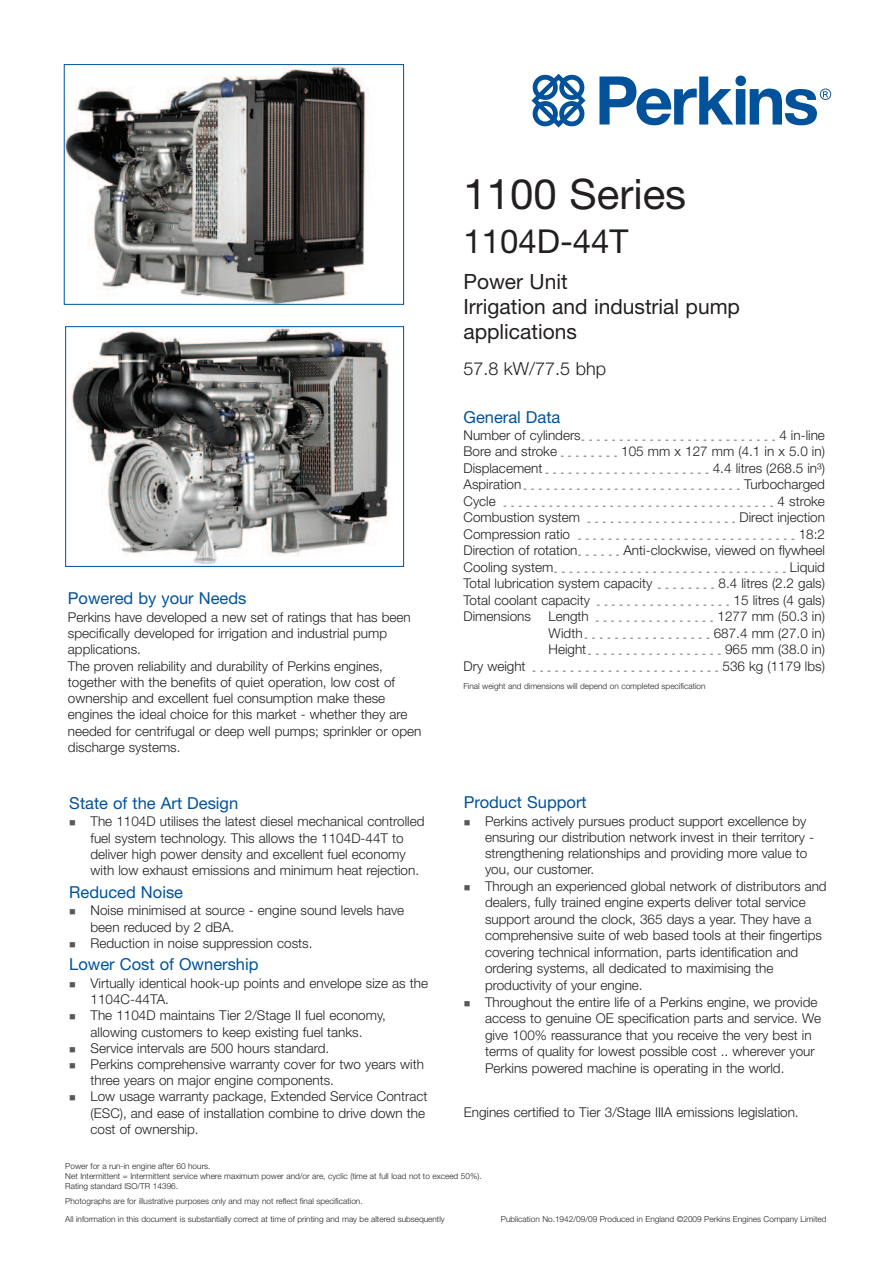
<style>
.page{position:relative;width:893px;height:1263px;background:#fff}
.page>*{position:absolute;margin:0;border:0;box-sizing:border-box;transform-origin:0 0}
.t1{font:42px "Helvetica Neue";color:#231f20}
.t2{font:33px "Helvetica Neue";color:#231f20}
.t3{font:21px/25.2px "Helvetica Neue";color:#231f20}
.t4{font:300 18px "Helvetica Neue";color:#231f20}
.t5{font:16.5px "Helvetica Neue";color:#01529b}
.t6{font:300 13.5px/16.2px "Helvetica Neue";color:#231f20}
.t7{font:300 10.5px/16.5px "Helvetica Neue";color:#231f20}
.t8{font:300 8.25px/9.9px "Helvetica Neue";color:#231f20}
</style>
<div class="page">
<svg style="left:531px;top:74px;width:54px;height:53px"></svg>
<svg style="left:599px;top:76px;width:232px;height:49px"></svg>
<img style="left:66px;top:66px;width:303px;height:237px">
<div style="left:64px;top:64px;width:340px;height:241px;border:1px solid #01529b"></div>
<img style="left:67px;top:328px;width:322px;height:237px">
<div style="left:65px;top:326px;width:339px;height:241px;border:1px solid #01529b"></div>
<p class="t5" style="left:68px;top:593px;width:180px">Powered by your Needs</p>
<p class="t6" style="left:68px;top:610px;width:355px">Perkins have developed a new set of ratings that has been specifically developed for irrigation and industrial pump applications.<br>The proven reliability and durability of Perkins engines, together with the benefits of quiet operation, low cost of ownership and excellent fuel consumption make these engines the ideal choice for this market - whether they are needed for centrifugal or deep well pumps; sprinkler or open discharge systems.</p>
<p class="t5" style="left:69px;top:797px;width:170px">State of the Art Design</p>
<p class="t6" style="left:91px;top:815px;width:335px">The 1104D utilises the latest diesel mechanical controlled fuel system technology. This allows the 1104D-44T to deliver high power density and excellent fuel economy with low exhaust emissions and minimum heat rejection.</p>
<p class="t5" style="left:69px;top:886px;width:115px">Reduced Noise</p>
<p class="t6" style="left:91px;top:904px;width:315px">Noise minimised at source - engine sound levels have been reduced by 2 dBA.<br>Reduction in noise suppression costs.</p>
<p class="t5" style="left:69px;top:958px;width:191px">Lower Cost of Ownership</p>
<p class="t6" style="left:91px;top:976px;width:339px">Virtually identical hook-up points and envelope size as the 1104C-44TA.<br>The 1104D maintains Tier 2/Stage II fuel economy, allowing customers to keep existing fuel tanks.<br>Service intervals are 500 hours standard.<br>Perkins comprehensive warranty cover for two years with three years on major engine components.<br>Low usage warranty package, Extended Service Contract (ESC), and ease of installation combine to drive down the cost of ownership.</p>
<h1 class="t1" style="left:463px;top:179px;width:224px">1100 Series</h1>
<h2 class="t2" style="left:463px;top:230px;width:167px">1104D-44T</h2>
<h3 class="t3" style="left:463px;top:271px;width:278px">Power Unit<br>Irrigation and industrial pump applications</h3>
<h3 class="t4" style="left:463px;top:362px;width:144px">57.8 kW/77.5 bhp</h3>
<p class="t5" style="left:463px;top:411px;width:98px">General Data</p>
<p class="t7" style="left:463px;top:432px;width:363px"><sup>Numberofcylinders</sup>--------------------------<sup>4in-line</sup></p>
<p class="t6" style="left:463px;top:444px;width:363px">Bore and stroke <sub>-</sub> <sub>-</sub> <sub>-</sub> <sub>-</sub> <sub>-</sub> <sub>-</sub> <sub>-</sub> <sub>-</sub> 105 mm x 127 mm (4.1 in x 5.0 in)<br>Displacement <sub>-</sub> <sub>-</sub> <sub>-</sub> <sub>-</sub> <sub>-</sub> <sub>-</sub> <sub>-</sub> <sub>-</sub> <sub>-</sub> <sub>-</sub> <sub>-</sub> <sub>-</sub> <sub>-</sub> <sub>-</sub> <sub>-</sub> <sub>-</sub> <sub>-</sub> <sub>-</sub> <sub>-</sub> <sub>-</sub> <sub>-</sub> <sub>-</sub> 4.4 litres (268.5 in³)</p>
<p class="t7" style="left:463px;top:481px;width:363px"><sup>Aspiration</sup>-----------------------------<sup>Turbocharged<br>Cycle</sup> ------------------------------------<sup>4stroke</sup></p>
<p class="t6" style="left:463px;top:511px;width:363px">Combustion system <sub>-</sub> <sub>-</sub> <sub>-</sub> <sub>-</sub> <sub>-</sub> <sub>-</sub> <sub>-</sub> <sub>-</sub> <sub>-</sub> <sub>-</sub> <sub>-</sub> <sub>-</sub> <sub>-</sub> <sub>-</sub> <sub>-</sub> <sub>-</sub> <sub>-</sub> <sub>-</sub> <sub>-</sub> <sub>-</sub> Direct injection</p>
<p class="t7" style="left:463px;top:531px;width:363px"><sup>Compressionratio</sup> -----------------------------<sup>18:2</sup></p>
<p class="t6" style="left:463px;top:544px;width:363px">Direction of rotation<sub>-</sub> <sub>-</sub> <sub>-</sub> <sub>-</sub> <sub>-</sub> <sub>-</sub> Anti-clockwise, viewed on flywheel</p>
<p class="t7" style="left:463px;top:564px;width:363px"><sup>Coolingsystem</sup>-------------------------------<sup>Liquid</sup></p>
<p class="t6" style="left:463px;top:576px;width:363px;text-align:justify">Total lubrication system capacity <sub>-</sub> <sub>-</sub> <sub>-</sub> <sub>-</sub> <sub>-</sub> <sub>-</sub> <sub>-</sub> <sub>-</sub> 8.4 litres (2.2 gals)<br>Total coolant capacity <sub>-</sub> <sub>-</sub> <sub>-</sub> <sub>-</sub> <sub>-</sub> <sub>-</sub> <sub>-</sub> <sub>-</sub> <sub>-</sub> <sub>-</sub> <sub>-</sub> <sub>-</sub> <sub>-</sub> <sub>-</sub> <sub>-</sub> <sub>-</sub> <sub>-</sub> <sub>-</sub> 15 litres (4 gals)<br>Dimensions</p>
<p class="t6" style="left:549px;top:609px;width:278px;text-align:justify">Length <sub>----------------</sub>1277mm(50.3in)<br>Width<sub>-----------------</sub>687.4mm(27.0in)<br>Height<sub>------------------</sub>965mm(38.0in)</p>
<p class="t7" style="left:463px;top:663px;width:363px"><sup>Dryweight</sup> -------------------------<sup>536kg(1179lbs)</sup></p>
<p class="t8" style="left:463px;top:682px;width:244px">Final weight and dimensions will depend on completed specification</p>
<p class="t5" style="left:464px;top:796px;width:125px">Product Support</p>
<p class="t6" style="left:485px;top:814px;width:343px">Perkins actively pursues product support excellence by ensuring our distribution network invest in their territory - strengthening relationships and providing more value to you, our customer.<br>Through an experienced global network of distributors and dealers, fully trained engine experts deliver total service support around the clock, 365 days a year. They have a comprehensive suite of web based tools at their fingertips covering technical information, parts identification and ordering systems, all dedicated to maximising the productivity of your engine.<br>Throughout the entire life of a Perkins engine, we provide access to genuine OE specification parts and service. We give 100% reassurance that you receive the very best in terms of quality for lowest possible cost .. wherever your Perkins powered machine is operating in the world.</p>
<p class="t6" style="left:464px;top:1105px;width:336px">Engines certified to Tier 3/Stage IIIA emissions legislation.</p>
<p class="t8" style="left:65px;top:1162px;width:418px">Power for a run-in engine after 60 hours.<br>Net Intermittent = Intermittent service where maximum power and/or are, cyclic (time at full load not to exceed 50%).<br>Rating standard ISO/TR 14396.</p>
<p class="t8" style="left:65px;top:1193px;width:381px;line-height:17.4px">Photographs are for illustrative purposes only and may not reflect final specification.<br>All information in this document is substantially correct at time of printing and may be altered subsequently</p>
<p class="t8" style="left:501px;top:1214px;width:327px">Publication No.1942/09/09 Produced in England ©2009 Perkins Engines Company Limited</p>
</div>
